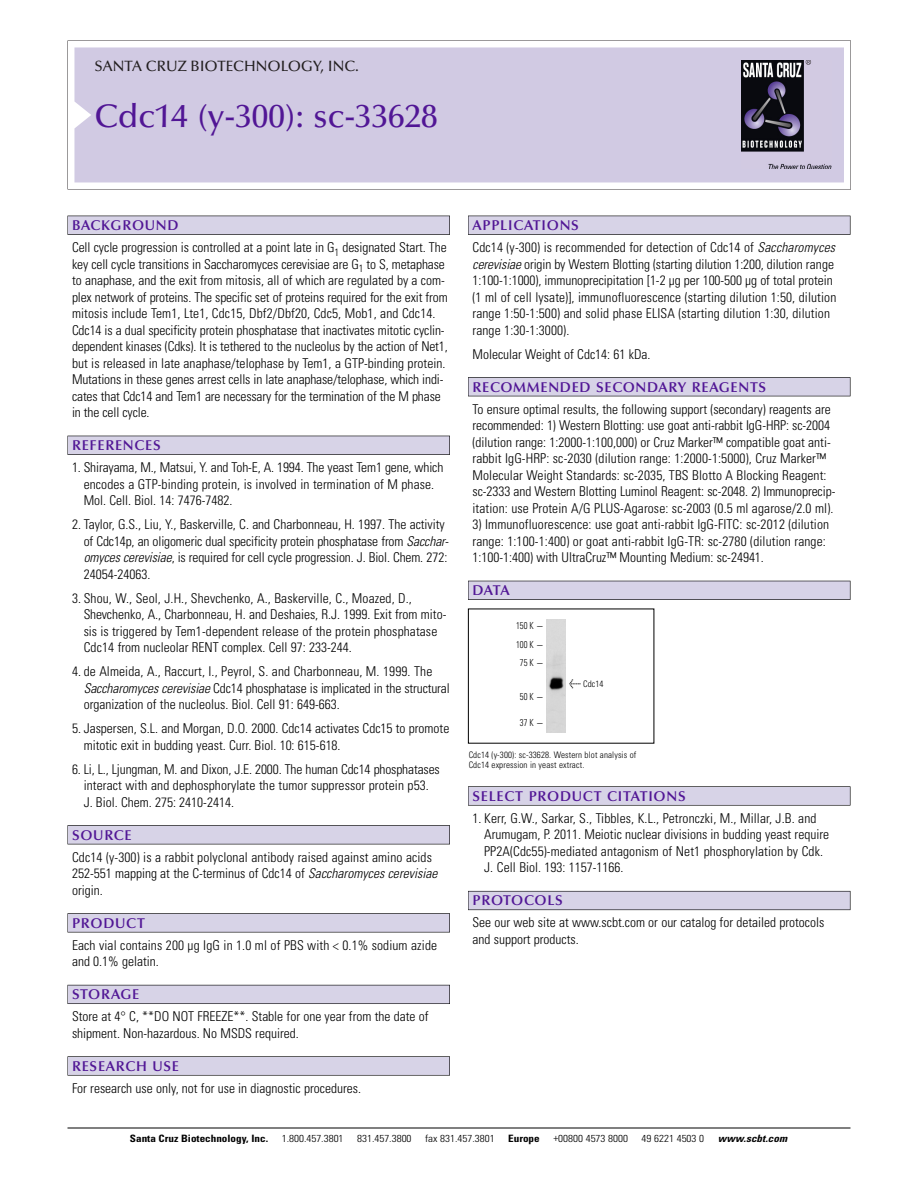
<style>
.page{position:relative;width:918px;height:1188px;background:#fff}
.page>*{position:absolute;margin:0;border:0;box-sizing:border-box;transform-origin:0 0}
.t1{font:500 33px "Optima";color:#511695}
.t2{font:500 15px "Optima";color:#231f20}
.t3{font:600 14.25px "Optima";letter-spacing:.05em;color:#511695}
.t4{font:300 condensed 13.5px/16.5px "Univers";color:#000}
.t5{font:300 condensed 10.2px "Univers";color:#000;scale:1.1 1}
.t6{font:700 condensed 10.2px "Univers";color:#000;scale:1.1 1}
.t7{font:italic 700 condensed 10.2px "Univers";letter-spacing:.005em;color:#000;scale:1.1 1}
.t8{font:300 condensed 9.75px/19.5px "Univers";color:#000;scale:.87 1}
.t9{font:300 condensed 9px/10.5px "Univers";letter-spacing:.015em;color:#000}
.s1{font-style:italic}
.s2{font-family:"Meta Plus";font-weight:400;font-stretch:normal;font-size:10.5px}
</style>
<div class="page">
<svg style="left:68px;top:40px;width:783px;height:149px"></svg>
<div style="left:74px;top:47px;width:770px;height:135px;background:#d1cae3"></div>
<img style="left:741px;top:60px;width:90px;height:108px">
<div style="left:68px;top:216px;width:382px;height:19px;background:#535256"></div>
<div style="left:68px;top:216px;width:381px;height:18px;background:#d7d3e7"></div>
<div style="left:68px;top:436px;width:382px;height:19px;background:#525156"></div>
<div style="left:68px;top:436px;width:381px;height:18px;background:#d7d3e7"></div>
<div style="left:68px;top:825px;width:382px;height:19px;background:#545357"></div>
<div style="left:68px;top:826px;width:381px;height:18px;background:#d7d3e7"></div>
<div style="left:68px;top:913px;width:382px;height:19px;background:#575659"></div>
<div style="left:68px;top:914px;width:381px;height:18px;background:#d7d3e7"></div>
<div style="left:68px;top:985px;width:382px;height:19px;background:#595760"></div>
<div style="left:68px;top:985px;width:381px;height:18px;background:#d7d3e7"></div>
<svg style="left:68px;top:1056px;width:382px;height:20px"></svg>
<div style="left:68px;top:1057px;width:381px;height:18px;background:#d7d3e7"></div>
<div style="left:468px;top:216px;width:382px;height:19px;background:#535256"></div>
<div style="left:468px;top:216px;width:382px;height:18px;background:#d7d3e7"></div>
<div style="left:468px;top:377px;width:382px;height:19px;background:#515155"></div>
<div style="left:468px;top:378px;width:382px;height:18px;background:#d7d3e7"></div>
<div style="left:468px;top:581px;width:382px;height:19px;background:#515056"></div>
<div style="left:468px;top:581px;width:382px;height:18px;background:#d7d3e7"></div>
<div style="left:468px;top:786px;width:382px;height:20px;background:#676767"></div>
<div style="left:468px;top:787px;width:382px;height:18px;background:#d7d3e7"></div>
<div style="left:468px;top:891px;width:382px;height:19px;background:#686670"></div>
<div style="left:468px;top:892px;width:382px;height:18px;background:#d7d3e7"></div>
<hr style="left:68px;top:1128px;width:782px;height:1px;background:#000">
<img style="left:547px;top:620px;width:19px;height:112px">
<p class="t2" style="left:94px;top:61px;width:266px">SANTA CRUZ BIOTECHNOLOGY, INC.</p>
<h1 class="t1" style="left:94px;top:103px;width:345px">Cdc14 (y-300): sc-33628</h1>
<p class="t3" style="left:72px;top:219px;width:108px">BACKGROUND</p>
<p class="t4" style="left:72px;top:240px;width:377px">Cell cycle progression is controlled at a point late in G<sub>1</sub> designated Start. The key cell cycle transitions in Saccharomyces cerevisiae are G<sub>1</sub> to S, metaphase to anaphase, and the exit from mitosis, all of which are regulated by a com&shy;plex network of proteins. The specific set of proteins required for the exit from mitosis include Tem1, Lte1, Cdc15, Dbf2/Dbf20, Cdc5, Mob1, and Cdc14.<br>Cdc14 is a dual specificity protein phosphatase that inactivates mitotic cyclin&shy;dependent kinases (Cdks). It is tethered to the nucleolus by the action of Net1, but is released in late anaphase/telophase by Tem1, a GTP-binding protein.<br>Mutations in these genes arrest cells in late anaphase/telophase, which indi&shy;cates that Cdc14 and Tem1 are necessary for the termination of the M phase in the cell cycle.</p>
<p class="t3" style="left:72px;top:440px;width:90px">REFERENCES</p>
<p class="t4" style="left:84px;top:460px;width:361px;text-indent:-12px">1. Shirayama, M., Matsui, Y. and Toh-E, A. 1994. The yeast Tem1 gene, which encodes a GTP-binding protein, is involved in termination of M phase.<br>Mol. Cell. Biol. 14: 7476-7482.</p>
<p class="t4" style="left:84px;top:517px;width:365px;text-indent:-12px">2. Taylor, G.S., Liu, Y., Baskerville, C. and Charbonneau, H. 1997. The activity of Cdc14p, an oligomeric dual specificity protein phosphatase from <span class="s1">Sacchar&shy;omyces cerevisiae</span>, is required for cell cycle progression. J. Biol. Chem. 272:<br>24054-24063.</p>
<p class="t4" style="left:84px;top:591px;width:364px;text-indent:-12px">3. Shou, W., Seol, J.H., Shevchenko, A., Baskerville, C., Moazed, D., Shevchenko, A., Charbonneau, H. and Deshaies, R.J. 1999. Exit from mito&shy;sis is triggered by Tem1-dependent release of the protein phosphatase Cdc14 from nucleolar RENT complex. Cell 97: 233-244.</p>
<p class="t4" style="left:84px;top:664px;width:368px;text-indent:-12px">4. de Almeida, A., Raccurt, I., Peyrol, S. and Charbonneau, M. 1999. The<br><span class="s1">Saccharomyces cerevisiae</span> Cdc14 phosphatase is implicated in the structural organization of the nucleolus. Biol. Cell 91: 649-663.</p>
<p class="t4" style="left:84px;top:721px;width:367px;text-indent:-12px">5. Jaspersen, S.L. and Morgan, D.O. 2000. Cdc14 activates Cdc15 to promote mitotic exit in budding yeast. Curr. Biol. 10: 615-618.</p>
<p class="t4" style="left:84px;top:762px;width:358px;text-indent:-12px">6. Li, L., Ljungman, M. and Dixon, J.E. 2000. The human Cdc14 phosphatases interact with and dephosphorylate the tumor suppressor protein p53.<br>J. Biol. Chem. 275: 2410-2414.</p>
<p class="t3" style="left:72px;top:829px;width:61px">SOURCE</p>
<p class="t4" style="left:72px;top:850px;width:367px">Cdc14 (y-300) is a rabbit polyclonal antibody raised against amino acids<br>252-551 mapping at the C-terminus of Cdc14 of <span class="s1">Saccharomyces cerevisiae </span>origin.</p>
<p class="t3" style="left:72px;top:917px;width:74px">PRODUCT</p>
<p class="t4" style="left:72px;top:938px;width:367px">Each vial contains 200 µg IgG in 1.0 ml of PBS with &lt; 0.1% sodium azide and 0.1% gelatin.</p>
<p class="t3" style="left:72px;top:989px;width:69px">STORAGE</p>
<p class="t4" style="left:72px;top:1009px;width:358px">Store at 4° C, **DO NOT FREEZE**. Stable for one year from the date of shipment. Non-hazardous. No MSDS required.</p>
<p class="t3" style="left:72px;top:1060px;width:109px">RESEARCH USE</p>
<p class="t4" style="left:72px;top:1081px;width:290px">For research use only, not for use in diagnostic procedures.</p>
<p class="t3" style="left:473px;top:219px;width:108px">APPLICATIONS</p>
<p class="t4" style="left:473px;top:240px;width:365px">Cdc14 (y-300) is recommended for detection of Cdc14 of <span class="s1">Saccharomyces cerevisiae</span> origin by Western Blotting (starting dilution 1:200, dilution range 1:100-1:1000), immunoprecipitation [1-2 µg per 100-500 µg of total protein (1 ml of cell lysate)], immunofluorescence (starting dilution 1:50, dilution range 1:50-1:500) and solid phase ELISA (starting dilution 1:30, dilution range 1:30-1:3000).</p>
<p class="t4" style="left:473px;top:347px;width:180px">Molecular Weight of Cdc14: 61 kDa.</p>
<p class="t3" style="left:473px;top:381px;width:295px">RECOMMENDED SECONDARY REAGENTS</p>
<p class="t4" style="left:473px;top:402px;width:364px">To ensure optimal results, the following support (secondary) reagents are recommended: 1) Western Blotting: use goat anti-rabbit IgG-HRP: sc-2004 (dilution range: 1:2000-1:100,000) or Cruz Marker™ compatible goat anti&shy;rabbit IgG-HRP: sc-2030 (dilution range: 1:2000-1:5000), Cruz Marker™ Molecular Weight Standards: sc-2035, TBS Blotto A Blocking Reagent: sc-2333 and Western Blotting Luminol Reagent: sc-2048. 2) Immunoprecip&shy;itation: use Protein A/G PLUS-Agarose: sc-2003 (0.5 ml agarose/2.0 ml).</p>
<p class="t4" style="left:473px;top:517px;width:358px">3) Immunofluorescence: use goat anti-rabbit IgG-FITC: sc-2012 (dilution range: 1:100-1:400) or goat anti-rabbit IgG-TR: sc-2780 (dilution range:<br>1:100-1:400) with UltraCruz™ Mounting Medium: sc-24941.</p>
<p class="t3" style="left:473px;top:585px;width:39px">DATA</p>
<p class="t8" style="left:516px;top:616px;width:33px">150 K -<br>100 K -</p>
<p class="t8" style="left:520px;top:653px;width:29px">75K-</p>
<p class="t8" style="left:520px;top:688px;width:29px">50K-</p>
<p class="t8" style="left:520px;top:714px;width:29px">37K-</p>
<p class="t9" style="left:569px;top:679px;width:36px"><span class="s2">&lt;</span> Cdc14</p>
<p class="t9" style="left:469px;top:750px;width:169px">Cdc14 (y-300): sc-33628. Western blot analysis of<br>Cdc14 expression in yeast extract.</p>
<p class="t3" style="left:473px;top:790px;width:215px">SELECT PRODUCT CITATIONS</p>
<p class="t4" style="left:484px;top:811px;width:346px;text-indent:-12px">1. Kerr, G.W., Sarkar, S., Tibbles, K.L., Petronczki, M., Millar, J.B. and Arumugam, P. 2011. Meiotic nuclear divisions in budding yeast require PP2A(Cdc55)-mediated antagonism of Net1 phosphorylation by Cdk.<br>J. Cell Biol. 193: 1157-1166.</p>
<p class="t3" style="left:473px;top:895px;width:92px">PROTOCOLS</p>
<p class="t4" style="left:473px;top:916px;width:353px">See our web site at www.scbt.com or our catalog for detailed protocols and support products.</p>
<p class="t6" style="left:130px;top:1135px;width:127px">Santa Cruz Biotechnology, Inc.</p>
<p class="t5" style="left:282px;top:1135px;width:58px">1.800.457.3801</p>
<p class="t5" style="left:357px;top:1135px;width:51px">831.457.3800</p>
<p class="t5" style="left:425px;top:1135px;width:65px">fax 831.457.3801</p>
<p class="t6" style="left:508px;top:1135px;width:30px">Europe</p>
<p class="t5" style="left:553px;top:1135px;width:69px">+00800 4573 8000</p>
<p class="t5" style="left:642px;top:1135px;width:58px">49 6221 4503 0</p>
<p class="t7" style="left:718px;top:1135px;width:64px">www.scbt.com</p>
</div>
